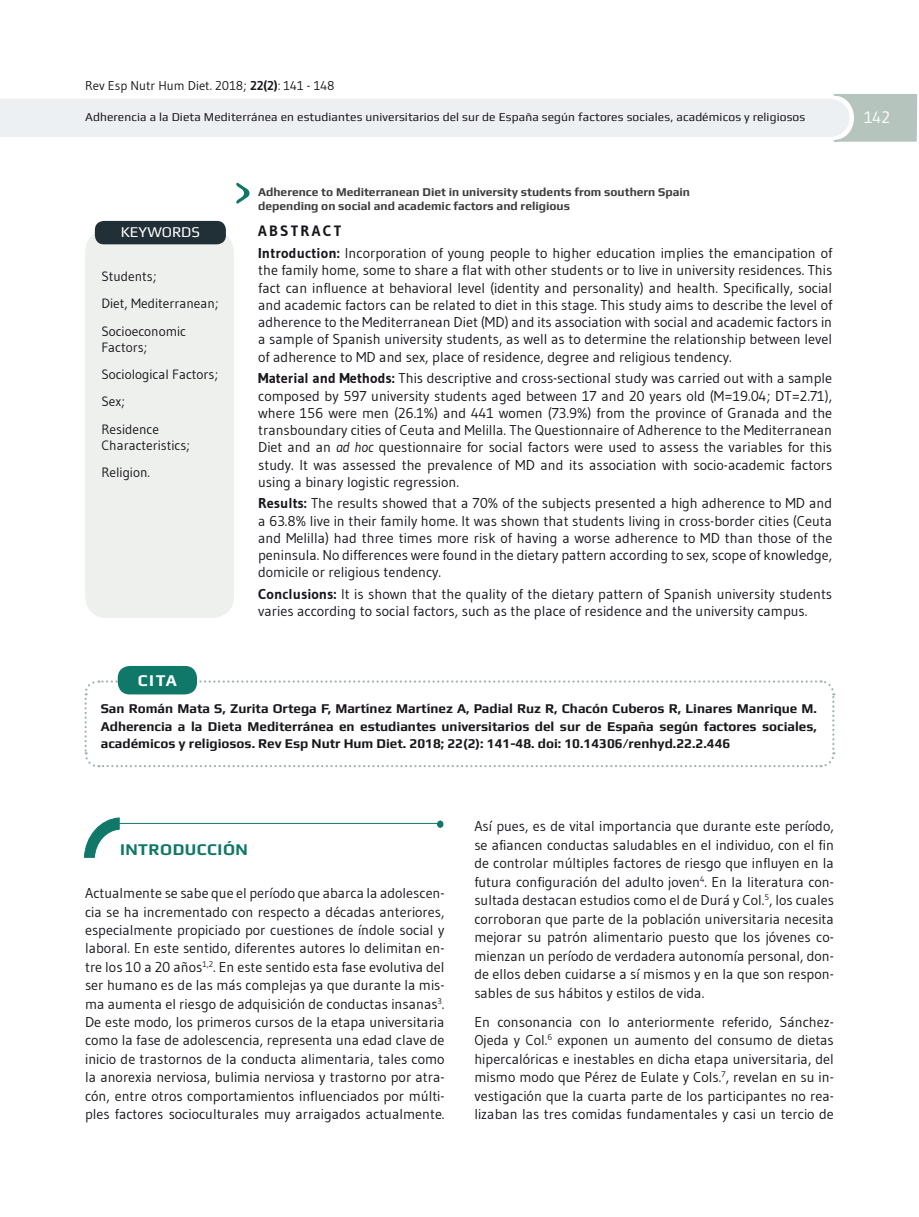
<style>
.page{position:relative;width:919px;height:1217px;background:#fff}
.page>*{position:absolute;margin:0;border:0;box-sizing:border-box;transform-origin:0 0}
.t1{font:700 16.5px "Play";letter-spacing:.03em;color:#0f7868}
.t2{font:700 16.5px "Play";color:#fff}
.t3{font:16.5px "Gudea";color:#fff}
.t4{font:15px "Play";color:#fff}
.t5{font:700 15px "Gudea";letter-spacing:.15em;color:#1a171c}
.t6{font:14.25px/18.5px "Gudea";color:#1a171c;text-align:justify}
.t7{font:700 13.5px/17.2px "Play";color:#1a171c;text-align:justify}
.t8{font:13.5px/27.2px "Gudea";color:#1a171c}
.t9{font:12.75px "Gudea";color:#1a171c}
.t10{font:12px "Play";letter-spacing:.01em;color:#1a171c}
.t11{font:700 12px/14.4px "Play";color:#3e3e40}
.s1{font-weight:700}
.s2{font-style:italic}
</style>
<div class="page">
<div style="left:85px;top:231px;width:149px;height:386px;background:#eef0ee;border-radius:21px"></div>
<div style="left:95px;top:221px;width:131px;height:23px;background:#213036;border-radius:9px"></div>
<svg style="left:236px;top:182px;width:13px;height:22px"></svg>
<svg style="left:0;top:94px;width:918px;height:48px"></svg>
<hr style="left:113px;top:822px;width:324px;height:1px;background:#0f7868">
<div style="left:437px;top:820px;width:6px;height:7px;background:#0f7868;border-radius:50%"></div>
<svg style="left:84px;top:817px;width:36px;height:41px"></svg>
<svg style="left:84px;top:679px;width:751px;height:89px"></svg>
<div style="left:118px;top:665px;width:79px;height:29px;background:#0f7868;border-radius:12px"></div>
<p class="t9" style="left:85px;top:78px;width:251px">Rev Esp Nutr Hum Diet. 2018; <span class="s1">22(2)</span>: 141 - 148</p>
<p class="t10" style="left:85px;top:109px;width:721px">Adherencia a la Dieta Mediterránea en estudiantes universitarios del sur de España según factores sociales, académicos y religiosos</p>
<p class="t4" style="left:121px;top:223px;width:81px">KEYWORDS</p>
<p class="t8" style="left:101px;top:262px;width:119px">Students;<br>Diet, Mediterranean;<br>Socioeconomic</p>
<p class="t8" style="left:101px;top:333px;width:118px">Factors;<br>Sociological Factors;<br>Sex;<br>Residence</p>
<p class="t8" style="left:101px;top:431px;width:90px">Characteristics;<br>Religion.</p>
<p class="t11" style="left:258px;top:184px;width:433px">Adherence to Mediterranean Diet in university students from southern Spain depending on social and academic factors and religious</p>
<p class="t5" style="left:258px;top:221px;width:85px">ABSTRACT</p>
<p class="t6" style="left:258px;top:244px;width:575px;line-height:17.2px"><span class="s1">Introduction:</span> Incorporation of young people to higher education implies the emancipation of the family home, some to share a flat with other students or to live in university residences. This fact can influence at behavioral level (identity and personality) and health. Specifically, social and academic factors can be related to diet in this stage. This study aims to describe the level of adherence to the Mediterranean Diet (MD) and its association with social and academic factors in a sample of Spanish university students, as well as to determine the relationship between level of adherence to MD and sex, place of residence, degree and religious tendency.</p>
<p class="t6" style="left:258px;top:369px;width:575px;line-height:17.2px"><span class="s1">Material and Methods:</span> This descriptive and cross-sectional study was carried out with a sample composed by 597 university students aged between 17 and 20 years old (M=19.04; DT=2.71), where 156 were men (26.1%) and 441 women (73.9%) from the province of Granada and the transboundary cities of Ceuta and Melilla. The Questionnaire of Adherence to the Mediterranean Diet and an <span class="s2">ad hoc</span> questionnaire for social factors were used to assess the variables for this study. It was assessed the prevalence of MD and its association with socio-academic factors using a binary logistic regression.</p>
<p class="t6" style="left:258px;top:494px;width:575px;line-height:17.2px"><span class="s1">Results:</span> The results showed that a 70% of the subjects presented a high adherence to MD and a 63.8% live in their family home. It was shown that students living in cross-border cities (Ceuta and Melilla) had three times more risk of having a worse adherence to MD than those of the peninsula. No differences were found in the dietary pattern according to sex, scope of knowledge, domicile or religious tendency.</p>
<p class="t6" style="left:258px;top:585px;width:575px;line-height:17.2px"><span class="s1">Conclusions:</span> It is shown that the quality of the dietary pattern of Spanish university students varies according to social factors, such as the place of residence and the university campus.</p>
<p class="t2" style="left:138px;top:670px;width:41px">CITA</p>
<p class="t7" style="left:101px;top:699px;width:717px">San Román Mata S, Zurita Ortega F, Martínez Martínez A, Padial Ruz R, Chacón Cuberos R, Linares Manrique M.<br>Adherencia a la Dieta Mediterránea en estudiantes universitarios del sur de España según factores sociales, académicos y religiosos. Rev Esp Nutr Hum Diet. 2018; 22(2): 141-48. doi: 10.14306/renhyd.22.2.446</p>
<p class="t1" style="left:120px;top:839px;width:129px">INTRODUCCIÓN</p>
<p class="t6" style="left:85px;top:883px;width:361px">Actualmente se sabe que el período que abarca la adolescen&shy;cia se ha incrementado con respecto a décadas anteriores, especialmente propiciado por cuestiones de índole social y laboral. En este sentido, diferentes autores lo delimitan en&shy;tre los 10 a 20 años<sup>1,2</sup>. En este sentido esta fase evolutiva del ser humano es de las más complejas ya que durante la mis&shy;ma aumenta el riesgo de adquisición de conductas insanas<sup>3</sup>.<br>De este modo, los primeros cursos de la etapa universitaria como la fase de adolescencia, representa una edad clave de inicio de trastornos de la conducta alimentaria, tales como la anorexia nerviosa, bulimia nerviosa y trastorno por atra&shy;cón, entre otros comportamientos influenciados por múlti&shy;ples factores socioculturales muy arraigados actualmente.</p>
<p class="t6" style="left:474px;top:816px;width:361px">Así pues, es de vital importancia que durante este período, se afiancen conductas saludables en el individuo, con el fin de controlar múltiples factores de riesgo que influyen en la futura configuración del adulto joven<sup>4</sup>. En la literatura con&shy;sultada destacan estudios como el de Durá y Col.<sup>5</sup>, los cuales corroboran que parte de la población universitaria necesita mejorar su patrón alimentario puesto que los jóvenes co&shy;mienzan un período de verdadera autonomía personal, don&shy;de ellos deben cuidarse a sí mismos y en la que son respon&shy;sables de sus hábitos y estilos de vida.</p>
<p class="t6" style="left:474px;top:1012px;width:361px">En consonancia con lo anteriormente referido, Sánchez-Ojeda y Col.<sup>6</sup> exponen un aumento del consumo de dietas hipercalóricas e inestables en dicha etapa universitaria, del mismo modo que Pérez de Eulate y Cols.<sup>7</sup>, revelan en su in&shy;vestigación que la cuarta parte de los participantes no rea&shy;lizaban las tres comidas fundamentales y casi un tercio de</p>
<p class="t3" style="left:863px;top:107px;width:28px">142</p>
</div>
